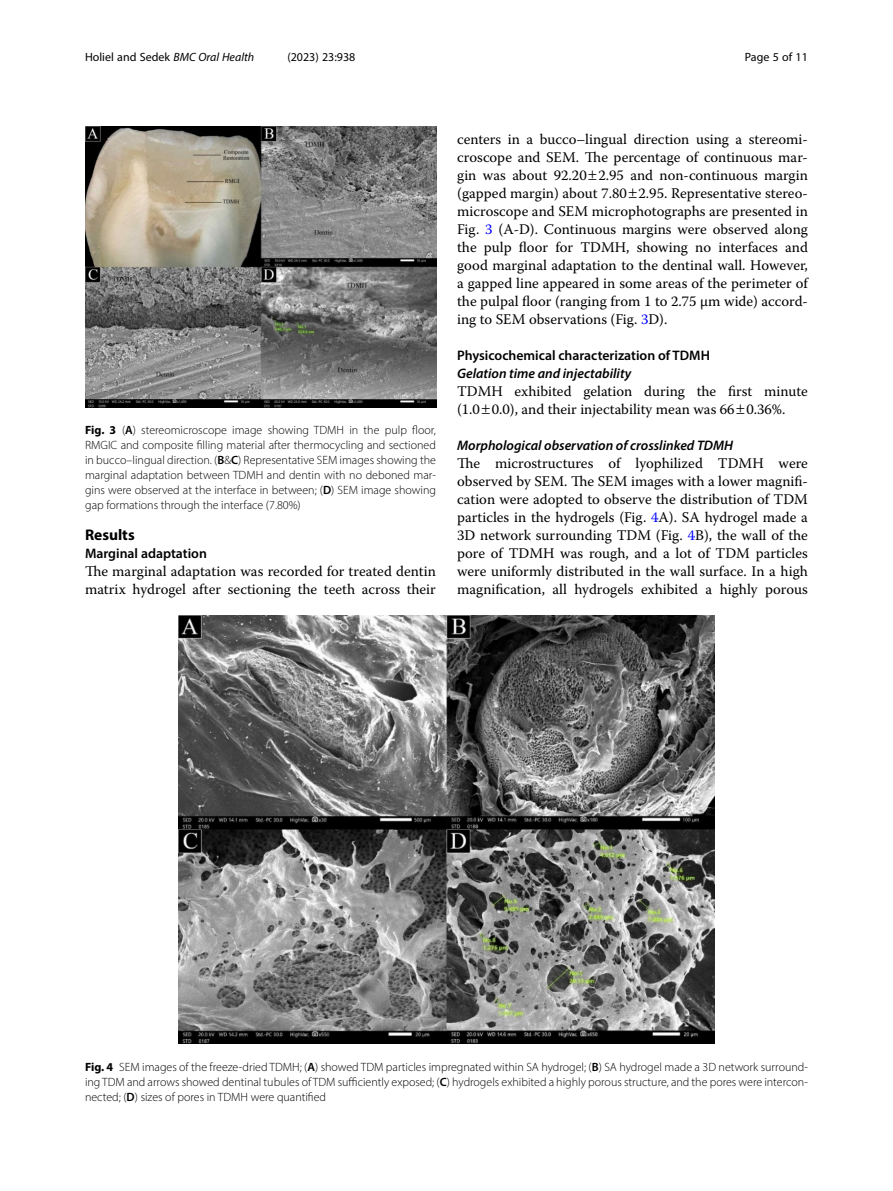
<style>
.page{position:relative;width:893px;height:1191px;background:#fff}
.page>*{position:absolute;margin:0;border:0;box-sizing:border-box;transform-origin:0 0}
.Head_1{font:700 15.45px "Myriad Pro";color:#000}
.Body_Text{font:14.7px/18px "Warnock Pro";color:#000}
.Head_3{font:italic 600 13.8px "Myriad Pro";color:#000}
.Head_2{font:600 13.8px "Myriad Pro";color:#000}
.Head_3_after_2{font:italic 600 13.8px "Myriad Pro";color:#000}
.Head_2_After_1{font:600 13.8px "Myriad Pro";color:#000}
.Figure_Caption{font:300 12px/15px "Myriad Pro";color:#000;text-align:justify}
.t1{font:12px "Myriad Pro";color:#000}
.s1{font-style:italic}
.s2{font-weight:700}
.s3{font-weight:600}
.s4{color:#00f}
</style>
<div class="page">
<img style="left:178px;top:616px;width:536px;height:428px">
<img style="left:85px;top:126px;width:351px;height:281px">
<p class="t1" style="left:85px;top:50px;width:171px">Holiel and Sedek <span class="s1">BMC Oral Health</span></p>
<p class="t1" style="left:287px;top:50px;width:70px">(2023) 23:938</p>
<p class="t1" style="left:745px;top:50px;width:65px">Page 5 of 11</p>
<p class="Figure_Caption" style="left:85px;top:423px;width:352px"><span class="s2">Fig. 3</span> (<span class="s3">A</span>) stereomicroscope image showing TDMH in the pulp floor, RMGIC and composite filling material after thermocycling and sectioned in bucco–lingual direction. (<span class="s3">B</span>&amp;<span class="s3">C</span>) Representative SEM images showing the marginal adaptation between TDMH and dentin with no deboned mar&shy;gins were observed at the interface in between; (<span class="s3">D</span>) SEM image showing gap formations through the interface (7.80%)</p>
<p class="Head_1" style="left:85px;top:525px;width:51px">Results</p>
<p class="Head_2_After_1" style="left:85px;top:545px;width:123px">Marginal adaptation</p>
<p class="Body_Text" style="left:85px;top:562px;width:352px">The marginal adaptation was recorded for treated dentin matrix hydrogel after sectioning the teeth across their</p>
<p class="Body_Text" style="left:457px;top:130px;width:352px;text-align:justify">centers in a bucco–lingual direction using a stereomi&shy;croscope and SEM. The percentage of continuous mar&shy;gin was about 92.20 2.95 and non-continuous margin (gapped margin) about 7.80 2.95. Representative stereo&shy;microscope and SEM microphotographs are presented in Fig. <span class="s4">3</span> (A-D). Continuous margins were observed along the pulp floor for TDMH, showing no interfaces and good marginal adaptation to the dentinal wall. However, a gapped line appeared in some areas of the perimeter of the pulpal floor (ranging from 1 to 2.75 μm wide) accord&shy;ing to SEM observations (Fig. <span class="s4">3</span>D).</p>
<p class="Head_2" style="left:457px;top:347px;width:254px">Physicochemical characterization of TDMH</p>
<p class="Head_3_after_2" style="left:457px;top:365px;width:176px">Gelation time and injectability</p>
<p class="Body_Text" style="left:457px;top:382px;width:352px">TDMH exhibited gelation during the first minute (1.0 0.0), and their injectability mean was 66 0.36%.</p>
<p class="Head_3" style="left:457px;top:437px;width:278px">Morphological observation of crosslinked TDMH</p>
<p class="Body_Text" style="left:457px;top:454px;width:352px;text-align:justify">The microstructures of lyophilized TDMH were observed by SEM. The SEM images with a lower magnifi&shy;cation were adopted to observe the distribution of TDM particles in the hydrogels (Fig. <span class="s4">4</span>A). SA hydrogel made a 3D network surrounding TDM (Fig. <span class="s4">4</span>B), the wall of the pore of TDMH was rough, and a lot of TDM particles were uniformly distributed in the wall surface. In a high magnification, all hydrogels exhibited a highly porous</p>
<p class="Figure_Caption" style="left:85px;top:1059px;width:724px"><span class="s2">Fig. 4</span> SEM images of the freeze-dried TDMH; (<span class="s3">A</span>) showed TDM particles impregnated within SA hydrogel; (<span class="s3">B</span>) SA hydrogel made a 3D network surround&shy;ing TDM and arrows showed dentinal tubules of TDM sufficiently exposed; (<span class="s3">C</span>) hydrogels exhibited a highly porous structure, and the pores were intercon&shy;nected; (<span class="s3">D</span>) sizes of pores in TDMH were quantified</p>
</div>
